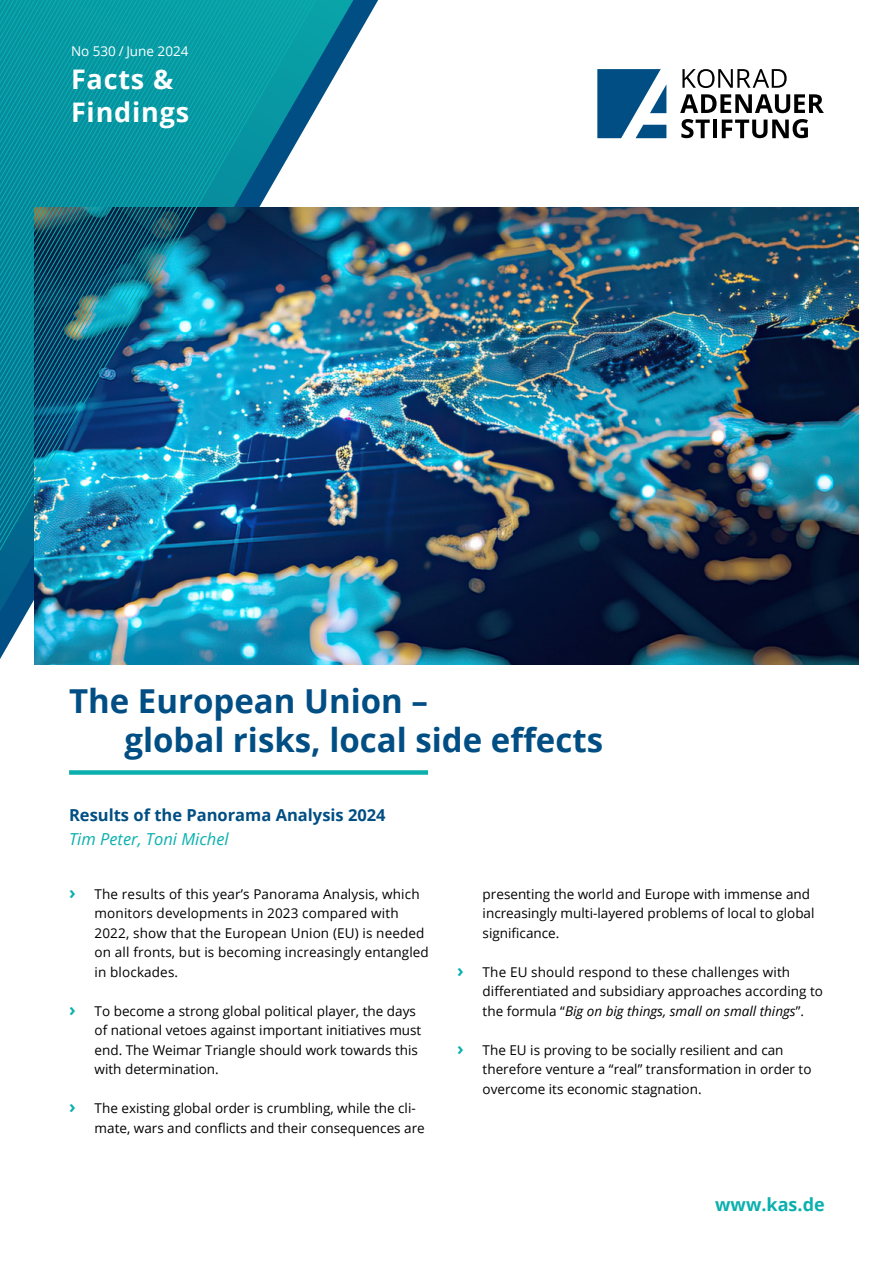
<style>
.page{position:relative;width:893px;height:1263px;background:#fff}
.page>*{position:absolute;margin:0;border:0;box-sizing:border-box;transform-origin:0 0}
.t1{font:700 33px "Open Sans";color:#004e83}
.t2{font:700 27px/33px "Open Sans";letter-spacing:.03em;color:#fff}
.t3{font:700 18px "Open Sans";color:#0bb0ae}
.SH1{font:700 16.5px "Open Sans";color:#004e83}
.Autor{font:italic 16.5px "Open Sans";color:#0bb0ae}
.t4{font:13.5px/19.5px "Open Sans";color:#000}
.Nr-Datum{font:13.5px "Open Sans";color:#fff}
.s1{font-weight:700;font-size:18px;color:#0bb0ae}
.s2{font-style:italic}
</style>
<div class="page">
<svg style="left:682px;top:69px;width:105px;height:19px"></svg>
<svg style="left:680px;top:94px;width:144px;height:19px"></svg>
<svg style="left:681px;top:119px;width:29px;height:19px"></svg>
<hr style="left:713px;top:120px;width:4px;height:18px;background:#000">
<svg style="left:722px;top:119px;width:86px;height:19px"></svg>
<svg style="left:597px;top:69px;width:69px;height:69px"></svg>
<svg style="left:0;top:0;width:361px;height:634px"></svg>
<img style="left:35px;top:207px;width:823px;height:458px">
<svg style="left:240px;top:0;width:5px;height:587px;background:#127396"></svg>
<img style="left:223px;top:0;width:5px;height:587px">
<svg style="left:206px;top:0;width:5px;height:587px;background:#1582a0"></svg>
<svg style="left:194px;top:0;width:4px;height:587px;background:#138ba8"></svg>
<img style="left:189px;top:0;width:5px;height:587px">
<svg style="left:185px;top:0;width:4px;height:587px;background:#1b93ad"></svg>
<img style="left:181px;top:0;width:4px;height:587px">
<img style="left:177px;top:0;width:4px;height:587px">
<img style="left:172px;top:0;width:5px;height:587px">
<img style="left:168px;top:0;width:4px;height:587px">
<img style="left:164px;top:0;width:4px;height:587px">
<img style="left:160px;top:0;width:4px;height:587px">
<img style="left:155px;top:0;width:5px;height:587px">
<img style="left:151px;top:0;width:4px;height:587px">
<img style="left:147px;top:0;width:4px;height:587px">
<svg style="left:143px;top:0;width:4px;height:587px;background:#107f9c"></svg>
<img style="left:138px;top:0;width:5px;height:587px">
<svg style="left:134px;top:0;width:4px;height:587px;background:#0e7d9b"></svg>
<svg style="left:130px;top:0;width:4px;height:587px;background:#0d7b99"></svg>
<svg style="left:126px;top:0;width:4px;height:587px;background:#0e7a98"></svg>
<svg style="left:121px;top:0;width:5px;height:587px;background:#0e7a99"></svg>
<svg style="left:117px;top:0;width:4px;height:587px;background:#0e7b99"></svg>
<svg style="left:113px;top:0;width:4px;height:587px;background:#0e7b99"></svg>
<svg style="left:109px;top:0;width:4px;height:587px;background:#0e7a98"></svg>
<img style="left:104px;top:0;width:5px;height:587px">
<svg style="left:100px;top:0;width:4px;height:587px;background:#0e7d9a"></svg>
<svg style="left:96px;top:0;width:4px;height:587px;background:#0d7d9a"></svg>
<img style="left:92px;top:0;width:4px;height:587px">
<img style="left:87px;top:0;width:5px;height:587px">
<img style="left:83px;top:0;width:4px;height:587px">
<img style="left:79px;top:0;width:4px;height:587px">
<img style="left:75px;top:0;width:4px;height:587px">
<svg style="left:0;top:0;width:75px;height:587px;background:#0b8097"></svg>
<div style="left:69px;top:770px;width:359px;height:5px;background:#0bb0ae"></div>
<p class="Nr-Datum" style="left:71px;top:41px;width:119px">No 530 / June 2024</p>
<p class="t2" style="left:71px;top:62px;width:120px">Facts &amp;<br>Findings</p>
<h1 class="t1" style="left:69px;top:678px;width:360px">The European Union –</h1>
<h1 class="t1" style="left:124px;top:717px;width:480px">global risks, local side effects</h1>
<p class="SH1" style="left:69px;top:803px;width:318px">Results of the Panorama Analysis 2024</p>
<p class="Autor" style="left:69px;top:827px;width:161px">Tim Peter, Toni Michel</p>
<p class="t4" style="left:95px;top:884px;width:336px;text-indent:-26px"><span class="s1">›</span> The results of this year’s Panorama Analysis, which monitors developments in 2023 compared with 2022, show that the European Union (EU) is needed on all fronts, but is becoming increasingly entangled in blockades.</p>
<p class="t4" style="left:95px;top:1001px;width:328px;text-indent:-26px"><span class="s1">›</span> To become a strong global political player, the days of national vetoes against important initiatives must end. The Weimar Triangle should work towards this with determination.</p>
<p class="t4" style="left:95px;top:1098px;width:332px;text-indent:-26px"><span class="s1">›</span> The existing global order is crumbling, while the cli&shy;mate, wars and conflicts and their consequences are</p>
<p class="t4" style="left:483px;top:884px;width:333px">presenting the world and Europe with immense and increasingly multi-layered problems of local to global significance.</p>
<p class="t4" style="left:483px;top:962px;width:342px;text-indent:-26px"><span class="s1">›</span> The EU should respond to these challenges with differentiated and subsidiary approaches according to the formula “<span class="s2">Big on big things, small on small things</span>”.</p>
<p class="t4" style="left:483px;top:1040px;width:330px;text-indent:-26px"><span class="s1">›</span> The EU is proving to be socially resilient and can therefore venture a “real” transformation in order to overcome its economic stagnation.</p>
<h3 class="t3" style="left:715px;top:1191px;width:111px">www.kas.de</h3>
</div>
